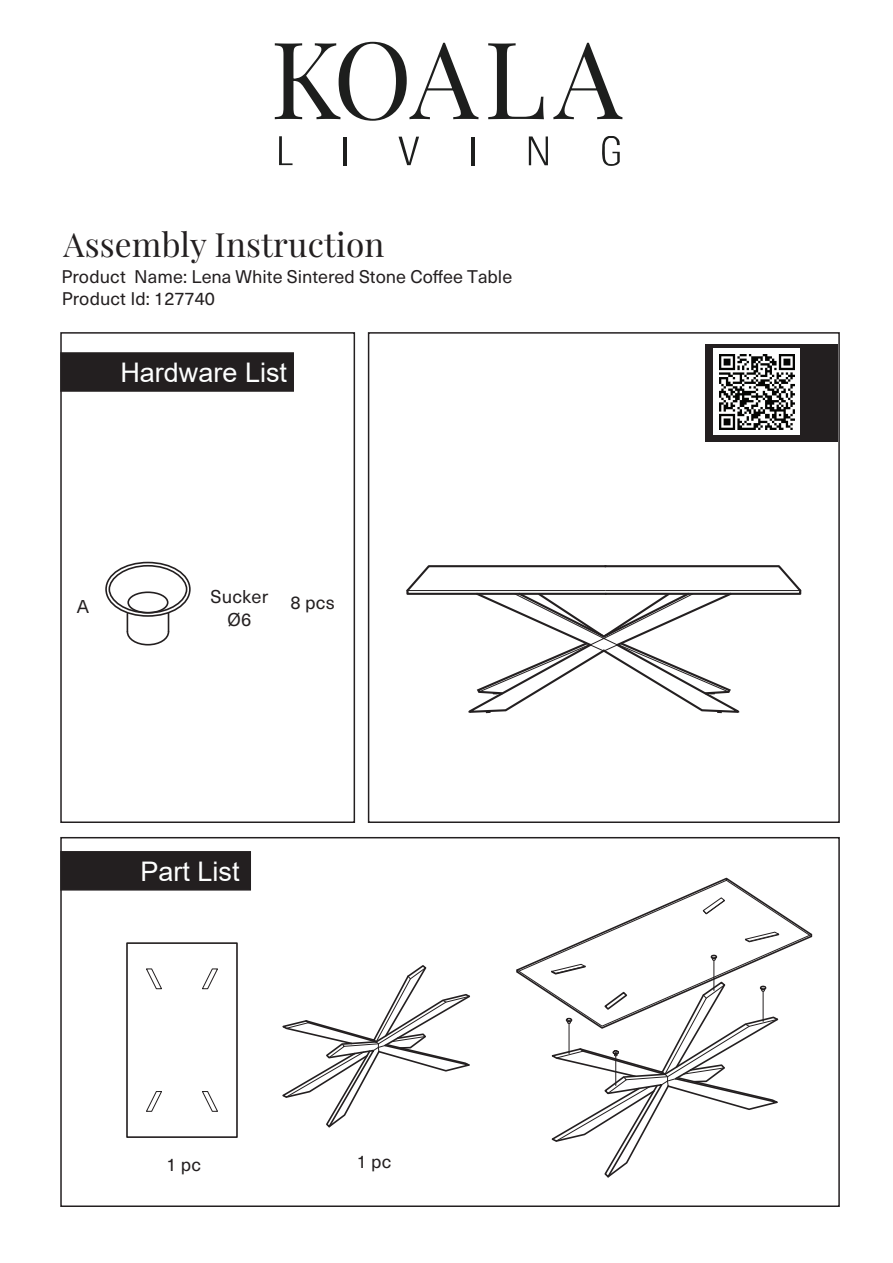
<style>
.page{position:relative;width:893px;height:1263px;background:#fff}
.page>*{position:absolute;margin:0;border:0;box-sizing:border-box;transform-origin:0 0}
.t1{font:107.25px "Playfair Display";letter-spacing:.02em;color:#1d1e1d}
.t2{font:33.3px "Playfair Display";letter-spacing:.005em;color:#231f20}
.t3{font:27px "Arial";color:#fdfefe}
.t4{font:18.15px "Neue Haas Unica";letter-spacing:.01em;color:#231f20}
.t5{font:18px/22.6px "Neue Haas Unica";color:#231f20}
.s1{font-family:"Neue Haas Unica Pro"}
</style>
<div class="page">
<div style="left:60px;top:332px;width:295px;height:491px;border:2px solid #231f20"></div>
<div style="left:60px;top:837px;width:780px;height:370px;border:2px solid #231f20"></div>
<div style="left:368px;top:332px;width:472px;height:491px;border:2px solid #231f20"></div>
<div style="left:706px;top:344px;width:132px;height:98px;background:#231f20"></div>
<div style="left:714px;top:349px;width:86px;height:86px;background:#fdfefe"></div>
<div style="left:60px;top:352px;width:234px;height:40px;background:#231f20;border:2px solid #231f20"></div>
<div style="left:60px;top:851px;width:191px;height:39px;background:#231f20"></div>
<img style="left:720px;top:355px;width:75px;height:75px">
<svg style="left:406px;top:565px;width:396px;height:149px"></svg>
<svg style="left:516px;top:877px;width:297px;height:301px"></svg>
<svg style="left:282px;top:965px;width:188px;height:163px"></svg>
<div style="left:126px;top:942px;width:112px;height:196px;border:2px solid #231f20"></div>
<svg style="left:146px;top:968px;width:16px;height:22px"></svg>
<svg style="left:202px;top:968px;width:16px;height:22px"></svg>
<svg style="left:146px;top:1091px;width:16px;height:21px"></svg>
<svg style="left:202px;top:1091px;width:16px;height:21px"></svg>
<svg style="left:105px;top:561px;width:86px;height:85px"></svg>
<div style="left:127px;top:591px;width:42px;height:22px;border:2px solid #231f20;border-radius:50%"></div>
<svg style="left:279px;top:136px;width:14px;height:29px"></svg>
<hr style="left:344px;top:137px;width:3px;height:29px;background:#1d1e1d">
<hr style="left:471px;top:137px;width:3px;height:29px;background:#1d1e1d">
<svg style="left:398px;top:137px;width:21px;height:28px"></svg>
<svg style="left:529px;top:136px;width:19px;height:29px"></svg>
<svg style="left:602px;top:136px;width:18px;height:30px"></svg>
<h1 class="t1" style="left:270px;top:-5px;width:353px">KOALA</h1>
<h2 class="t2" style="left:63px;top:218px;width:322px">Assembly Instruction</h2>
<p class="t5" style="left:61px;top:264px;width:452px">Product Name: Lena White Sintered Stone Coffee Table<br>Product Id: <span class="s1">127740</span></p>
<h3 class="t3" style="left:120px;top:353px;width:168px">Hardware List</h3>
<p class="t4" style="left:77px;top:593px;width:14px">A</p>
<p class="t4" style="left:210px;top:583px;width:59px">Sucker</p>
<p class="t4" style="left:228px;top:606px;width:25px">Ø6</p>
<p class="t4" style="left:290px;top:589px;width:46px">8 pcs</p>
<h3 class="t3" style="left:141px;top:852px;width:101px">Part List</h3>
<p class="t5" style="left:167px;top:1152px;width:36px">1 pc</p>
<p class="t5" style="left:357px;top:1149px;width:36px">1 pc</p>
</div>
